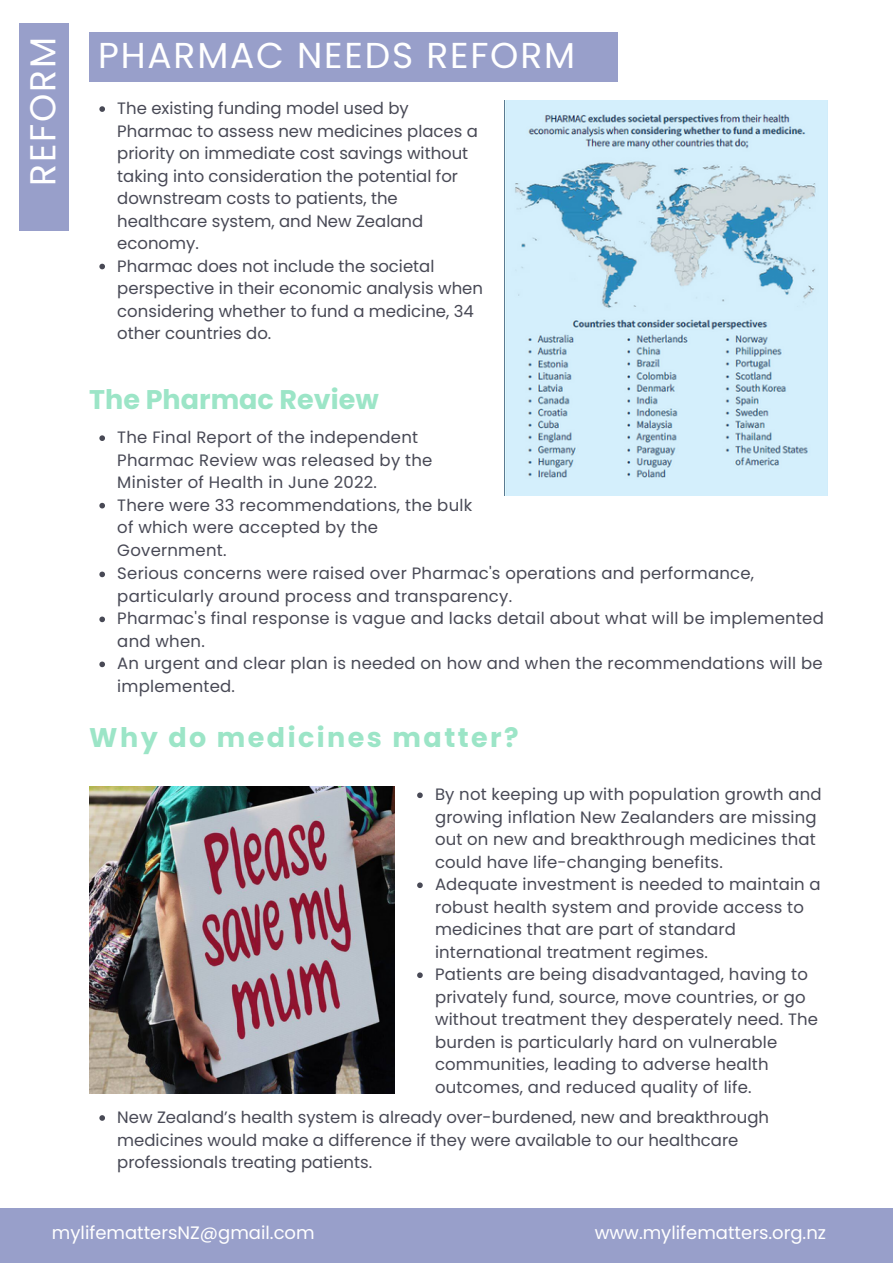
<style>
.page{position:relative;width:893px;height:1264px;background:#fff}
.page>*{position:absolute;margin:0;border:0;box-sizing:border-box;transform-origin:0 0}
.t1{font:36px "Poppins";letter-spacing:.05em;color:#fff}
.t2{font:700 27px "Poppins";letter-spacing:.09em;color:#9ce5c7}
.t3{font:700 27px "Poppins";color:#9ce5c7}
.t4{font:18px "Poppins";color:#fff}
.t5{font:16.5px/22.5px "Poppins";letter-spacing:.01em;color:#484955}
</style>
<div class="page">
<div style="left:89px;top:32px;width:528px;height:50px;background:#989fca"></div>
<img style="left:89px;top:786px;width:305px;height:307px">
<svg style="left:417px;top:792px;width:5px;height:6px"></svg>
<svg style="left:417px;top:882px;width:5px;height:6px"></svg>
<svg style="left:417px;top:972px;width:5px;height:6px"></svg>
<div style="left:19px;top:24px;width:50px;height:207px;background:#989fca"></div>
<img style="left:505px;top:100px;width:322px;height:396px">
<svg style="left:99px;top:435px;width:6px;height:6px"></svg>
<svg style="left:99px;top:503px;width:6px;height:5px"></svg>
<svg style="left:99px;top:106px;width:6px;height:6px"></svg>
<svg style="left:99px;top:264px;width:6px;height:5px"></svg>
<svg style="left:99px;top:571px;width:6px;height:6px"></svg>
<svg style="left:99px;top:616px;width:6px;height:6px"></svg>
<svg style="left:99px;top:661px;width:6px;height:6px"></svg>
<svg style="left:99px;top:1115px;width:6px;height:5px"></svg>
<div style="left:0;top:1208px;width:892px;height:54px;background:#989fca"></div>
<p class="t1" style="left:18px;top:186px;width:150px;rotate:-90deg">REFORM</p>
<p class="t1" style="left:98px;top:30px;width:478px">PHARMAC NEEDS REFORM</p>
<p class="t5" style="left:117px;top:97px;width:362px">The existing funding model used by Pharmac to assess new medicines places a priority on immediate cost savings without taking into consideration the potential for downstream costs to patients, the healthcare system, and New Zealand economy.</p>
<p class="t5" style="left:117px;top:254px;width:367px">Pharmac does not include the societal perspective in their economic analysis when considering whether to fund a medicine, 34 other countries do.</p>
<p class="t3" style="left:89px;top:380px;width:291px">The Pharmac Review</p>
<p class="t5" style="left:117px;top:426px;width:317px">The Final Report of the independent<br>Pharmac Review was released by the<br>Minister of Health in June 2022.</p>
<p class="t5" style="left:117px;top:493px;width:356px">There were 33 recommendations, the bulk of which were accepted by the<br>Government.</p>
<p class="t5" style="left:117px;top:562px;width:638px">Serious concerns were raised over Pharmac's operations and performance, particularly around process and transparency.</p>
<p class="t5" style="left:117px;top:607px;width:708px">Pharmac's final response is vague and lacks detail about what will be implemented and when.</p>
<p class="t5" style="left:117px;top:652px;width:706px">An urgent and clear plan is needed on how and when the recommendations will be implemented.</p>
<p class="t2" style="left:89px;top:718px;width:431px">Why do medicines matter?</p>
<p class="t5" style="left:435px;top:783px;width:388px">By not keeping up with population growth and growing inflation New Zealanders are missing out on new and breakthrough medicines that could have life-changing benefits.</p>
<p class="t5" style="left:435px;top:873px;width:387px">Adequate investment is needed to maintain a robust health system and provide access to medicines that are part of standard international treatment regimes.</p>
<p class="t5" style="left:435px;top:963px;width:384px">Patients are being disadvantaged, having to privately fund, source, move countries, or go without treatment they desperately need. The burden is particularly hard on vulnerable communities, leading to adverse health outcomes, and reduced quality of life.</p>
<p class="t5" style="left:117px;top:1105px;width:653px">New Zealand’s health system is already over-burdened, new and breakthrough medicines would make a difference if they were available to our healthcare professionals treating patients.</p>
<p class="t4" style="left:52px;top:1220px;width:264px">mylifemattersNZ@gmail.com</p>
<p class="t4" style="left:594px;top:1220px;width:233px">www.mylifematters.org.nz</p>
</div>
